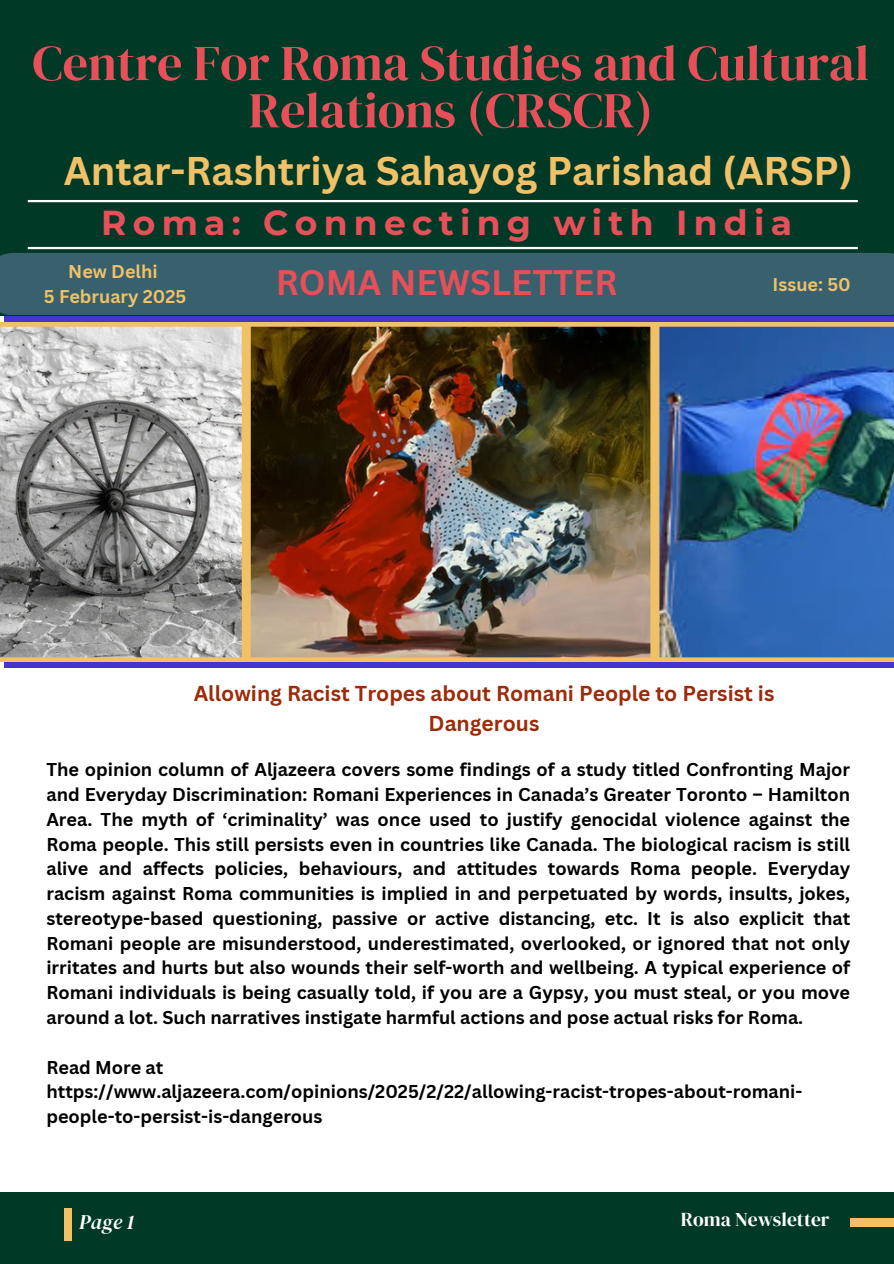
<style>
.page{position:relative;width:894px;height:1264px;background:#fff}
.page>*{position:absolute;margin:0;border:0;box-sizing:border-box;transform-origin:0 0}
.t1{font:49.95px/47.2px "DM Serif Display";color:#e74f59;text-align:center}
.t2{font:700 39px "Canva Sans";color:#f1c167}
.t3{font:700 34.5px "Montserrat";letter-spacing:.18em;color:#e74f59}
.t4{font:700 34.5px "Canva Sans";color:#e74f59}
.t5{font:700 21px/29.2px "Canva Sans";color:#9c2b0a;text-align:center}
.t6{font:italic 20.55px "DM Serif Display";color:#fff}
.t7{font:19.5px "DM Serif Display";color:#fff}
.t8{font:700 18px/24.8px "Canva Sans";color:#000;text-align:justify}
.t9{font:700 18px "Canva Sans";color:#f1c167}
</style>
<div class="page">
<div style="left:4px;top:315px;width:889px;height:352px;background:#4534cd"></div>
<div style="left:0;top:0;width:893px;height:315px;background:#013927"></div>
<img style="left:246px;top:322px;width:408px;height:340px">
<img style="left:654px;top:322px;width:239px;height:340px">
<svg style="left:0;top:322px;width:246px;height:340px;background:#a5a39f"></svg>
<hr style="left:28px;top:200px;width:829px;height:2px;background:#fff">
<hr style="left:28px;top:247px;width:829px;height:2px;background:#fff">
<div style="left:0;top:1192px;width:893px;height:71px;background:#013927"></div>
<div style="left:64px;top:1208px;width:8px;height:32px;background:#f1c167"></div>
<div style="left:850px;top:1218px;width:43px;height:8px;background:#f1c167"></div>
<div style="left:0;top:253px;width:893px;height:62px;background:#38606d"></div>
<h1 class="t1" style="left:32px;top:39px;width:838px">Centre For Roma Studies and Cultural<br>Relations (CRSCR)</h1>
<h4 class="t2" style="left:64px;top:143px;width:790px">Antar-Rashtriya Sahayog Parishad (ARSP)</h4>
<p class="t3" style="left:101px;top:201px;width:692px">Roma: Connecting with India</p>
<p class="t4" style="left:276px;top:258px;width:343px">ROMA NEWSLETTER</p>
<p class="t9" style="left:68px;top:259px;width:91px">New Delhi</p>
<p class="t9" style="left:44px;top:284px;width:144px">5 February 2025</p>
<h3 class="t9" style="left:772px;top:271px;width:80px">Issue: 50</h3>
<p class="t5" style="left:194px;top:678px;width:582px">Allowing Racist Tropes about Romani People to Persist is<br>Dangerous</p>
<p class="t8" style="left:46px;top:757px;width:805px">The opinion column of Aljazeera covers some findings of a study titled Confronting Major and Everyday Discrimination: Romani Experiences in Canada’s Greater Toronto – Hamilton Area. The myth of ‘criminality’ was once used to justify genocidal violence against the Roma people. This still persists even in countries like Canada. The biological racism is still alive and affects policies, behaviours, and attitudes towards Roma people. Everyday racism against Roma communities is implied in and perpetuated by words, insults, jokes, stereotype-based questioning, passive or active distancing, etc. It is also explicit that Romani people are misunderstood, underestimated, overlooked, or ignored that not only irritates and hurts but also wounds their self-worth and wellbeing. A typical experience of Romani individuals is being casually told, if you are a Gypsy, you must steal, or you move around a lot. Such narratives instigate harmful actions and pose actual risks for Roma.</p>
<p class="t8" style="left:46px;top:1054px;width:118px">Read More at</p>
<h5 class="t8" style="left:46px;top:1078px;width:757px">https://www.aljazeera.com/opinions/2025/2/22/allowing-racist-tropes-about-romani&shy;people-to-persist-is-dangerous</h5>
<p class="t6" style="left:79px;top:1207px;width:57px">Page 1</p>
<h2 class="t7" style="left:680px;top:1205px;width:150px">Roma Newsletter</h2>
</div>
